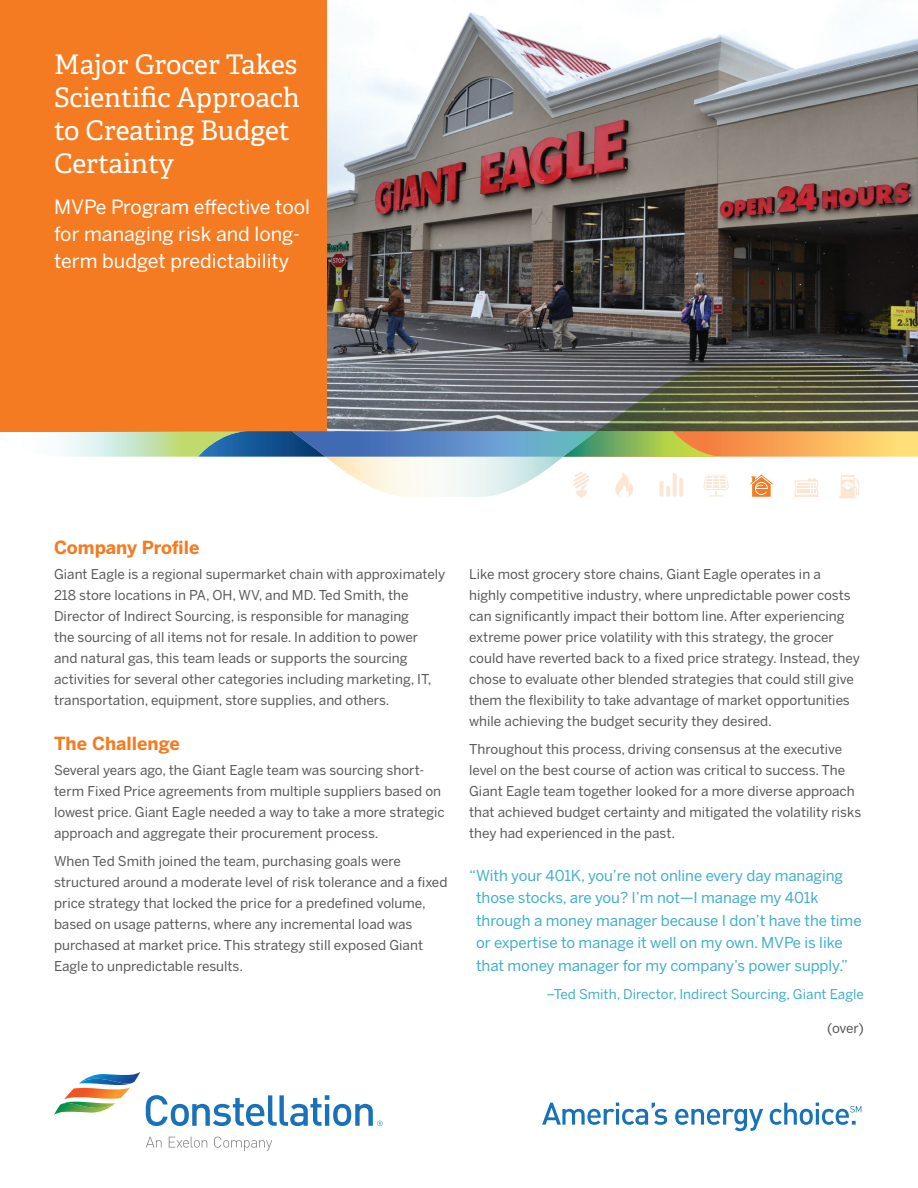
<style>
.page{position:relative;width:918px;height:1188px;background:#fff}
.page>*{position:absolute;margin:0;border:0;box-sizing:border-box;transform-origin:0 0}
.Headline_Cover_Rev_1{font:27px/33px "Adelle";color:#fff}
.Headline_Intro_Rev_1{font:19.5px/27px "Benton Sans";color:#fff}
.Subhead_1_Bold_166_1{font:700 18px "Benton Sans";color:#f47b21}
.Pull_Quote{font:15px/22.5px "Benton Sans";letter-spacing:-.005em;color:#40aecb}
.Body_9_14{font:13.5px/21px "Benton Sans";color:#57585a}
.Body_9_14_before_sub{font:13.5px/21px "Benton Sans";color:#57585a}
.Pull_Quote_name_titl{font:13.5px "Benton Sans";color:#40aecb}
</style>
<div class="page">
<div style="left:0;top:0;width:331px;height:432px;background:#f47b21"></div>
<img style="left:327px;top:0;width:591px;height:366px">
<svg style="left:146px;top:1137px;width:126px;height:14px"></svg>
<svg style="left:146px;top:1095px;width:237px;height:31px"></svg>
<svg style="left:54px;top:1072px;width:86px;height:43px"></svg>
<svg style="left:542px;top:1103px;width:319px;height:28px"></svg>
<svg style="left:64px;top:366px;width:854px;height:132px"></svg>
<p class="Headline_Cover_Rev_1" style="left:54px;top:49px;width:247px">Major Grocer Takes<br>Scientific Approach to Creating Budget<br>Certainty</p>
<p class="Headline_Intro_Rev_1" style="left:54px;top:193px;width:257px">MVPe Program effective tool for managing risk and long&shy;term budget predictability</p>
<p class="Subhead_1_Bold_166_1" style="left:54px;top:537px;width:147px">Company Profile</p>
<p class="Body_9_14_before_sub" style="left:54px;top:564px;width:393px">Giant Eagle is a regional supermarket chain with approximately 218 store locations in PA, OH, WV, and MD. Ted Smith, the Director of Indirect Sourcing, is responsible for managing<br>the sourcing of all items not for resale. In addition to power<br>and natural gas, this team leads or supports the sourcing activities for several other categories including marketing, IT, transportation, equipment, store supplies, and others.</p>
<p class="Subhead_1_Bold_166_1" style="left:54px;top:732px;width:127px">The Challenge</p>
<p class="Body_9_14" style="left:54px;top:759px;width:392px">Several years ago, the Giant Eagle team was sourcing short&shy;term Fixed Price agreements from multiple suppliers based on lowest price. Giant Eagle needed a way to take a more strategic approach and aggregate their procurement process.</p>
<p class="Body_9_14" style="left:54px;top:850px;width:395px">When Ted Smith joined the team, purchasing goals were structured around a moderate level of risk tolerance and a fixed price strategy that locked the price for a predefined volume, based on usage patterns, where any incremental load was purchased at market price. This strategy still exposed Giant Eagle to unpredictable results.</p>
<p class="Body_9_14" style="left:469px;top:564px;width:392px">Like most grocery store chains, Giant Eagle operates in a highly competitive industry, where unpredictable power costs can significantly impact their bottom line. After experiencing extreme power price volatility with this strategy, the grocer could have reverted back to a fixed price strategy. Instead, they chose to evaluate other blended strategies that could still give them the flexibility to take advantage of market opportunities while achieving the budget security they desired.</p>
<p class="Body_9_14_before_sub" style="left:469px;top:739px;width:394px">Throughout this process, driving consensus at the executive level on the best course of action was critical to success. The Giant Eagle team together looked for a more diverse approach that achieved budget certainty and mitigated the volatility risks they had experienced in the past.</p>
<p class="Pull_Quote" style="left:476px;top:864px;width:387px;text-indent:-7px">“With your 401K, you’re not online every day managing those stocks, are you? I’m not—I manage my 401k through a money manager because I don’t have the time or expertise to manage it well on my own. MVPe is like that money manager for my company’s power supply.”</p>
<p class="Pull_Quote_name_titl" style="left:546px;top:986px;width:319px">–Ted Smith, Director, Indirect Sourcing, Giant Eagle</p>
<p class="Body_9_14" style="left:827px;top:1018px;width:38px">(over)</p>
</div>
